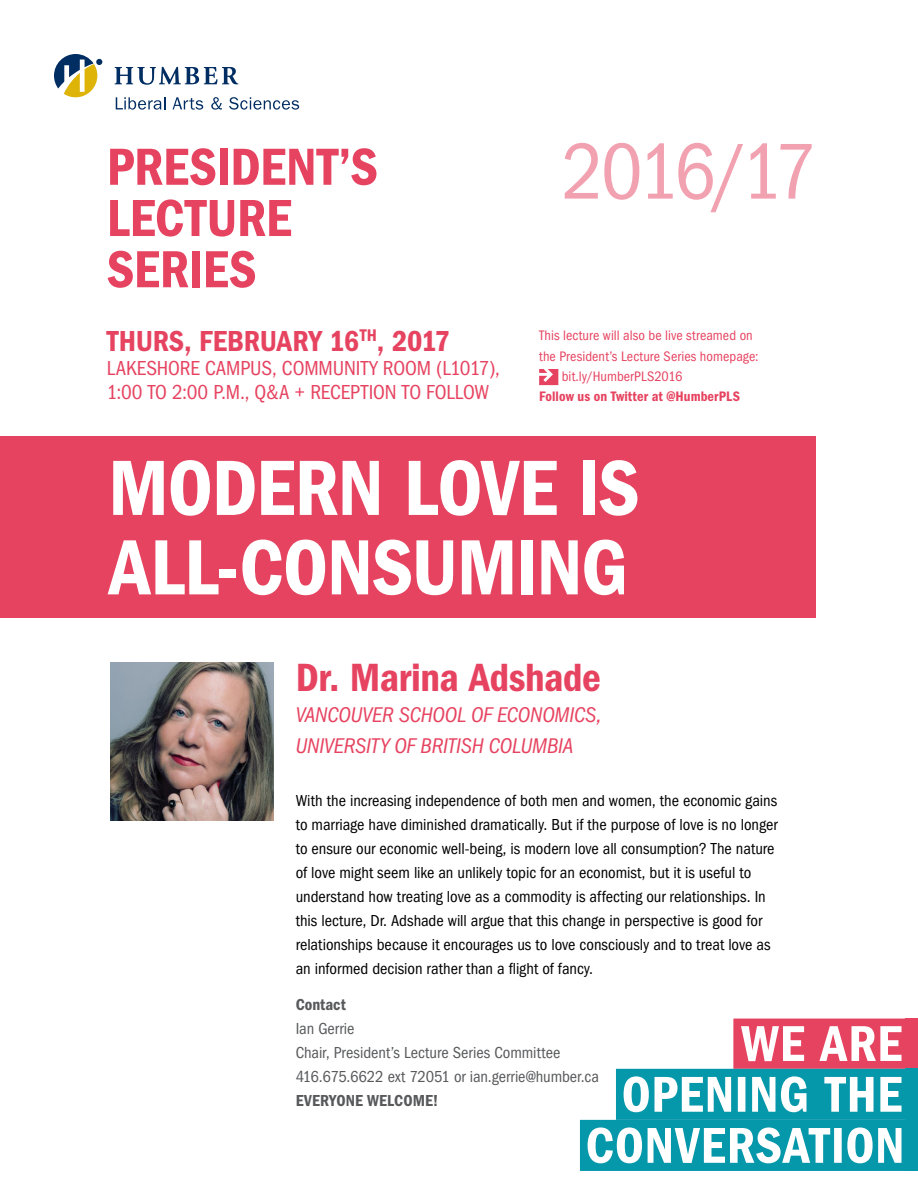
<style>
.page{position:relative;width:918px;height:1188px;background:#fff}
.page>*{position:absolute;margin:0;border:0;box-sizing:border-box;transform-origin:0 0}
.t1{font:condensed 81.9px "ITC Franklin Gothic Std";letter-spacing:-.065em;color:#f2a1b0}
.t2{font:81px/79.5px "ITC Franklin Gothic Std Dm Cd";letter-spacing:-.015em;color:#fff}
.t3{font:54px/51.3px "ITC Franklin Gothic Std Dm Cd";letter-spacing:-.01em;color:#e64360}
.t4{font:40.8px "ITC Franklin Gothic Std Dm Cd";letter-spacing:-.01em;color:#e64360}
.t5{font:30px "ITC Franklin Gothic Std Dm Cd";letter-spacing:-.01em;color:#e64360}
.t6{font:italic condensed 22.05px/31.3px "ITC Franklin Gothic Std";letter-spacing:-.01em;color:#e64360}
.t7{font:condensed 21px/24px "ITC Franklin Gothic Std";letter-spacing:-.005em;color:#e64360}
.t8{font:condensed 16.5px/24px "ITC Franklin Gothic Std";color:#000}
.t9{font:condensed 16.5px/24px "ITC Franklin Gothic Std";color:#58595b}
.t10{font:16.5px "ITC Franklin Gothic Std Dm Cd";letter-spacing:.005em;color:#58595b}
.t11{font:condensed 14.25px "ITC Franklin Gothic Std";letter-spacing:.005em;color:#e64360}
.t12{font:14.25px "ITC Franklin Gothic Std Dm Cd";letter-spacing:.005em;color:#e64360}
</style>
<div class="page">
<svg style="left:115px;top:67px;width:123px;height:18px"></svg>
<svg style="left:54px;top:54px;width:48px;height:43px"></svg>
<svg style="left:116px;top:97px;width:49px;height:13px"></svg>
<svg style="left:173px;top:97px;width:30px;height:13px"></svg>
<svg style="left:211px;top:97px;width:11px;height:13px"></svg>
<svg style="left:229px;top:97px;width:70px;height:13px"></svg>
<div style="left:905px;top:1019px;width:13px;height:50px;background:#e64360"></div>
<svg style="left:580px;top:1019px;width:329px;height:152px"></svg>
<div style="left:905px;top:1069px;width:13px;height:51px;background:#0597aa"></div>
<div style="left:905px;top:1120px;width:13px;height:51px;background:#0597aa"></div>
<div style="left:0;top:436px;width:815px;height:182px;background:#e64360"></div>
<svg style="left:539px;top:369px;width:19px;height:16px"></svg>
<img style="left:110px;top:663px;width:163px;height:157px">
<h3 class="t3" style="left:107px;top:141px;width:273px">PRESIDENT’S<br>LECTURE<br>SERIES</h3>
<h3 class="t5" style="left:107px;top:324px;width:345px">THURS, FEBRUARY 16<sup>TH</sup>, 2017</h3>
<p class="t7" style="left:107px;top:356px;width:395px">LAKESHORE CAMPUS, COMMUNITY ROOM (L1017),<br>1:00 TO 2:00 P.M., Q&amp;A + RECEPTION TO FOLLOW</p>
<h1 class="t1" style="left:562px;top:125px;width:255px">2016/17</h1>
<p class="t11" style="left:539px;top:328px;width:215px">This lecture will also be live streamed on</p>
<p class="t11" style="left:539px;top:348px;width:221px">the President’s Lecture Series homepage:</p>
<p class="t11" style="left:562px;top:368px;width:122px">bit.ly/HumberPLS2016</p>
<p class="t12" style="left:539px;top:388px;width:202px">Follow us on Twitter at @HumberPLS</p>
<h2 class="t2" style="left:108px;top:449px;width:533px">MODERN LOVE IS<br>ALL-CONSUMING</h2>
<h3 class="t4" style="left:296px;top:654px;width:307px">Dr. Marina Adshade</h3>
<h3 class="t6" style="left:296px;top:699px;width:308px">VANCOUVER SCHOOL OF ECONOMICS,<br>UNIVERSITY OF BRITISH COLUMBIA</h3>
<p class="t8" style="left:296px;top:788px;width:483px">With the increasing independence of both men and women, the economic gains to marriage have diminished dramatically. But if the purpose of love is no longer to ensure our economic well-being, is modern love all consumption? The nature of love might seem like an unlikely topic for an economist, but it is useful to understand how treating love as a commodity is affecting our relationships. In this lecture, Dr. Adshade will argue that this change in perspective is good for relationships because it encourages us to love consciously and to treat love as an informed decision rather than a flight of fancy.</p>
<p class="t10" style="left:296px;top:995px;width:52px">Contact</p>
<p class="t9" style="left:296px;top:1017px;width:305px">Ian Gerrie<br>Chair, President’s Lecture Series Committee<br>416.675.6622 ext 72051 or ian.gerrie@humber.ca</p>
<p class="t10" style="left:296px;top:1092px;width:144px">EVERYONE WELCOME!</p>
</div>
